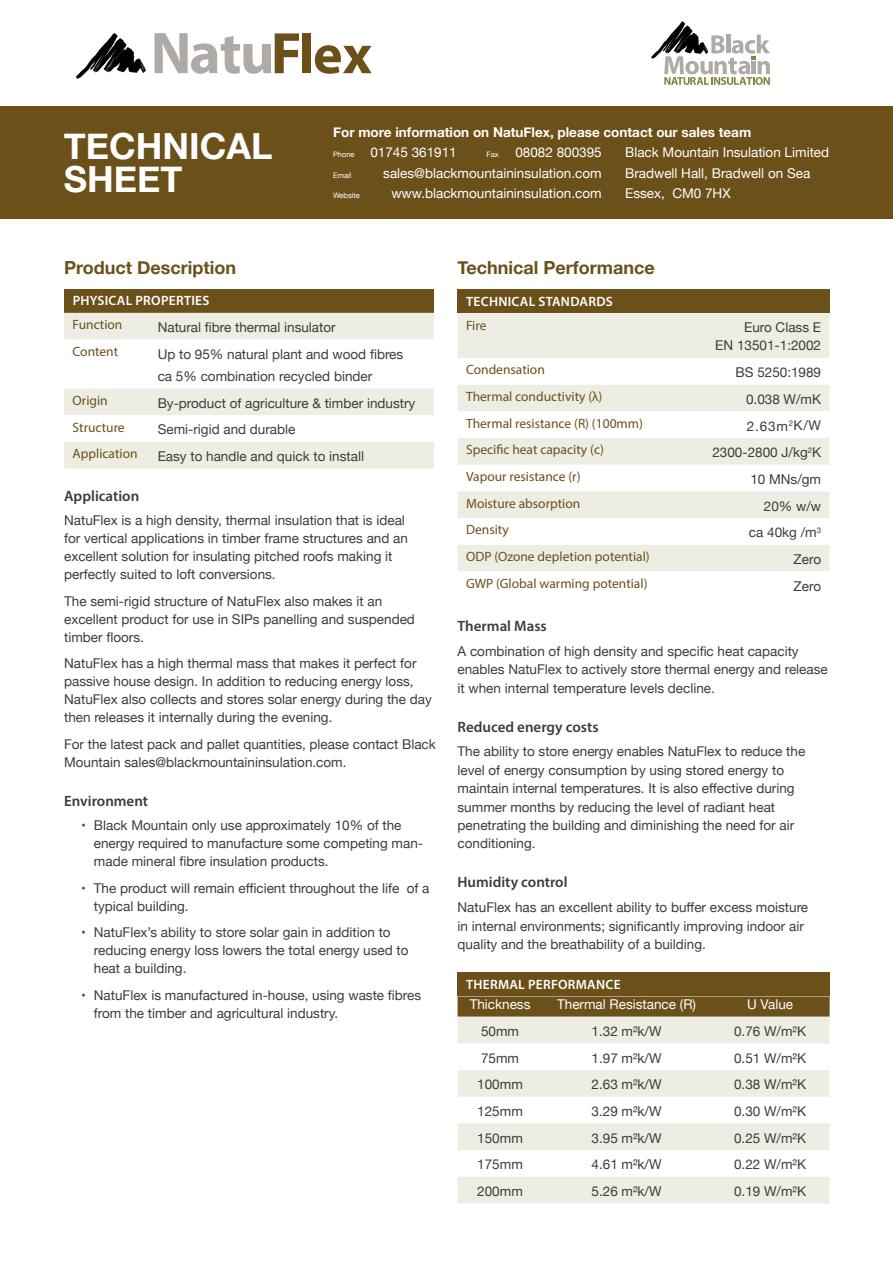
<style>
.page{position:relative;width:893px;height:1263px;background:#fff}
.page>*{position:absolute;margin:0;border:0;box-sizing:border-box;transform-origin:0 0}
.t1{font:700 36px/33px "Helvetica Neue";color:#fff}
.t2{font:700 18px "Helvetica Neue";color:#6b501a}
.t3{font:600 15px "Myriad Pro";color:#3c3c3b}
.t4{font:13.5px/18px "Helvetica Neue";color:#3c3c3b}
.t5{font:13.5px "Myriad Pro";color:#6b501a}
.t6{font:13.5px/20.1px "Helvetica Neue";color:#fff}
.t7{font:700 13.5px "Helvetica Neue";color:#fff}
.t8{font:600 13.5px "Myriad Pro";letter-spacing:.02em;color:#fff}
.t9{font:7.5px "Helvetica Neue";color:#fff}
.s1{font-size:7.5px}
.s2{color:#6b501a}
</style>
<div class="page">
<div style="left:0;top:106px;width:893px;height:113px;background:#6b501a"></div>
<div style="left:458px;top:289px;width:372px;height:24px;background:#6b501a"></div>
<div style="left:458px;top:313px;width:372px;height:45px;background:#edede3"></div>
<svg style="left:458px;top:385px;width:372px;height:186px;fill:#edede3"></svg>
<svg style="left:458px;top:411px;width:372px;height:80px"></svg>
<div style="left:458px;top:972px;width:372px;height:24px;background:#6b501a"></div>
<svg style="left:458px;top:996px;width:372px;height:21px;background:#715723"></svg>
<svg style="left:458px;top:1017px;width:372px;height:186px;fill:#edede3"></svg>
<svg style="left:651px;top:21px;width:119px;height:64px"></svg>
<div style="left:303px;top:33px;width:8px;height:40px;background:#6b501a"></div>
<svg style="left:315px;top:45px;width:57px;height:29px"></svg>
<svg style="left:155px;top:33px;width:144px;height:41px"></svg>
<svg style="left:76px;top:33px;width:70px;height:46px"></svg>
<div style="left:64px;top:289px;width:370px;height:24px;background:#6b501a"></div>
<svg style="left:64px;top:313px;width:370px;height:155px"></svg>
<h1 class="t1" style="left:64px;top:131px;width:210px">TECHNICAL<br>SHEET</h1>
<p class="t7" style="left:333px;top:122px;width:420px">For more information on NatuFlex, please contact our sales team</p>
<p class="t6" style="left:333px;top:143px;width:125px"><span class="s1">Phone</span> 01745 361911</p>
<p class="t6" style="left:486px;top:143px;width:117px"><span class="s1">Fax</span> 08082 800395</p>
<p class="t9" style="left:333px;top:170px;width:20px">Email</p>
<p class="t6" style="left:383px;top:164px;width:220px">sales@blackmountaininsulation.com</p>
<p class="t9" style="left:333px;top:190px;width:28px">Website</p>
<p class="t6" style="left:391px;top:184px;width:212px">www.blackmountaininsulation.com</p>
<p class="t6" style="left:625px;top:143px;width:206px">Black Mountain Insulation Limited<br>Bradwell Hall, Bradwell on Sea<br>Essex, CM0 7HX</p>
<h2 class="t2" style="left:64px;top:254px;width:173px">Product Description</h2>
<p class="t8" style="left:73px;top:292px;width:138px">PHYSICAL PROPERTIES</p>
<p class="t5" style="left:73px;top:316px;width:51px">Function</p>
<p class="t4" style="left:158px;top:319px;width:180px">Natural fibre thermal insulator</p>
<p class="t5" style="left:73px;top:343px;width:47px">Content</p>
<p class="t4" style="left:158px;top:344px;width:247px;line-height:22.2px">Up to 95% natural plant and wood fibres ca 5% combination recycled binder</p>
<p class="t5" style="left:73px;top:392px;width:37px">Origin</p>
<p class="t4" style="left:158px;top:395px;width:259px">By-product of agriculture &amp; timber industry</p>
<p class="t5" style="left:73px;top:419px;width:54px">Structure</p>
<p class="t4" style="left:158px;top:421px;width:139px">Semi-rigid and durable</p>
<p class="t5" style="left:73px;top:445px;width:66px">Application</p>
<p class="t4" style="left:158px;top:448px;width:208px">Easy to handle and quick to install</p>
<p class="t3" style="left:64px;top:486px;width:77px">Application</p>
<p class="t4" style="left:64px;top:512px;width:345px">NatuFlex is a high density, thermal insulation that is ideal for vertical applications in timber frame structures and an excellent solution for insulating pitched roofs making it perfectly suited to loft conversions.</p>
<p class="t4" style="left:64px;top:593px;width:352px">The semi-rigid structure of NatuFlex also makes it an excellent product for use in SIPs panelling and suspended timber floors.</p>
<p class="t4" style="left:64px;top:655px;width:369px">NatuFlex has a high thermal mass that makes it perfect for passive house design. In addition to reducing energy loss, NatuFlex also collects and stores solar energy during the day then releases it internally during the evening.</p>
<p class="t4" style="left:64px;top:736px;width:373px">For the latest pack and pallet quantities, please contact Black<br>Mountain sales@blackmountaininsulation.com.</p>
<p class="t3" style="left:64px;top:791px;width:85px">Environment</p>
<p class="t4" style="left:94px;top:817px;width:331px;text-indent:-13px"><span class="s2">•</span> Black Mountain only use approximately 10% of the energy required to manufacture some competing man&shy;made mineral fibre insulation products.</p>
<p class="t4" style="left:94px;top:879px;width:337px;text-indent:-13px"><span class="s2">•</span> The product will remain efficient throughout the life of a typical building.</p>
<p class="t4" style="left:94px;top:924px;width:316px;text-indent:-13px"><span class="s2">•</span> NatuFlex’s ability to store solar gain in addition to reducing energy loss lowers the total energy used to heat a building.</p>
<p class="t4" style="left:94px;top:986px;width:329px;text-indent:-13px"><span class="s2">•</span> NatuFlex is manufactured in-house, using waste fibres from the timber and agricultural industry.</p>
<h2 class="t2" style="left:458px;top:254px;width:199px">Technical Performance</h2>
<p class="t8" style="left:466px;top:293px;width:148px">TECHNICAL STANDARDS</p>
<p class="t5" style="left:466px;top:317px;width:22px">Fire</p>
<p class="t4" style="left:715px;top:319px;width:107px;text-align:right">Euro Class E<br>EN 13501-1:2002</p>
<p class="t5" style="left:466px;top:362px;width:80px">Condensation</p>
<p class="t4" style="left:736px;top:364px;width:87px">BS 5250:1989</p>
<p class="t5" style="left:466px;top:388px;width:138px">Thermal conductivity (λ)</p>
<p class="t4" style="left:746px;top:391px;width:77px">0.038 W/mK</p>
<p class="t5" style="left:466px;top:415px;width:178px">Thermal resistance (R) (100mm)</p>
<p class="t4" style="left:747px;top:417px;width:76px">2.63m<sup>2</sup>K/W</p>
<p class="t5" style="left:466px;top:442px;width:139px">Specific heat capacity (c)</p>
<p class="t4" style="left:712px;top:444px;width:110px">2300-2800 J/kg<sup>2</sup>K</p>
<p class="t5" style="left:466px;top:468px;width:116px">Vapour resistance (r)</p>
<p class="t4" style="left:750px;top:471px;width:72px">10 MNs/gm</p>
<p class="t5" style="left:466px;top:495px;width:116px">Moisture absorption</p>
<p class="t4" style="left:764px;top:497px;width:59px">20% w/w</p>
<p class="t5" style="left:466px;top:522px;width:44px">Density</p>
<p class="t4" style="left:749px;top:524px;width:74px">ca 40kg /m<sup>3</sup></p>
<p class="t5" style="left:466px;top:548px;width:185px">ODP (Ozone depletion potential)</p>
<p class="t4" style="left:794px;top:551px;width:29px">Zero</p>
<p class="t5" style="left:466px;top:575px;width:183px">GWP (Global warming potential)</p>
<p class="t4" style="left:794px;top:577px;width:29px">Zero</p>
<p class="t3" style="left:458px;top:616px;width:91px">Thermal Mass</p>
<p class="t4" style="left:458px;top:642px;width:372px;line-height:18.5px">A combination of high density and specific heat capacity enables NatuFlex to actively store thermal energy and release it when internal temperature levels decline.</p>
<p class="t3" style="left:458px;top:717px;width:143px">Reduced energy costs</p>
<p class="t4" style="left:458px;top:743px;width:349px;line-height:18.5px">The ability to store energy enables NatuFlex to reduce the level of energy consumption by using stored energy to maintain internal temperatures. It is also effective during summer months by reducing the level of radiant heat penetrating the building and diminishing the need for air conditioning.</p>
<p class="t3" style="left:458px;top:873px;width:112px">Humidity control</p>
<p class="t4" style="left:458px;top:899px;width:352px;line-height:18.5px">NatuFlex has an excellent ability to buffer excess moisture in internal environments; significantly improving indoor air quality and the breathability of a building.</p>
<p class="t8" style="left:466px;top:976px;width:156px">THERMAL PERFORMANCE</p>
<p class="t6" style="left:470px;top:995px;width:62px">Thickness</p>
<p class="t6" style="left:557px;top:995px;width:141px">Thermal Resistance (R)</p>
<p class="t6" style="left:747px;top:995px;width:48px">U Value</p>
<p class="t4" style="left:481px;top:1023px;width:40px">50mm</p>
<p class="t4" style="left:592px;top:1023px;width:72px">1.32 m²k/W</p>
<p class="t4" style="left:734px;top:1023px;width:74px">0.76 W/m²K</p>
<p class="t4" style="left:481px;top:1049px;width:40px">75mm</p>
<p class="t4" style="left:592px;top:1049px;width:72px">1.97 m²k/W</p>
<p class="t4" style="left:734px;top:1049px;width:74px">0.51 W/m²K</p>
<p class="t4" style="left:477px;top:1076px;width:47px">100mm</p>
<p class="t4" style="left:592px;top:1076px;width:72px">2.63 m²k/W</p>
<p class="t4" style="left:734px;top:1076px;width:74px">0.38 W/m²K</p>
<p class="t4" style="left:477px;top:1103px;width:47px">125mm</p>
<p class="t4" style="left:592px;top:1103px;width:72px">3.29 m²k/W</p>
<p class="t4" style="left:734px;top:1103px;width:74px">0.30 W/m²K</p>
<p class="t4" style="left:477px;top:1130px;width:47px">150mm</p>
<p class="t4" style="left:592px;top:1130px;width:72px">3.95 m²k/W</p>
<p class="t4" style="left:734px;top:1130px;width:74px">0.25 W/m²K</p>
<p class="t4" style="left:477px;top:1156px;width:47px">175mm</p>
<p class="t4" style="left:592px;top:1156px;width:72px">4.61 m²k/W</p>
<p class="t4" style="left:734px;top:1156px;width:74px">0.22 W/m²K</p>
<p class="t4" style="left:477px;top:1183px;width:47px">200mm</p>
<p class="t4" style="left:592px;top:1183px;width:72px">5.26 m²k/W</p>
<p class="t4" style="left:734px;top:1183px;width:74px">0.19 W/m²K</p>
</div>
